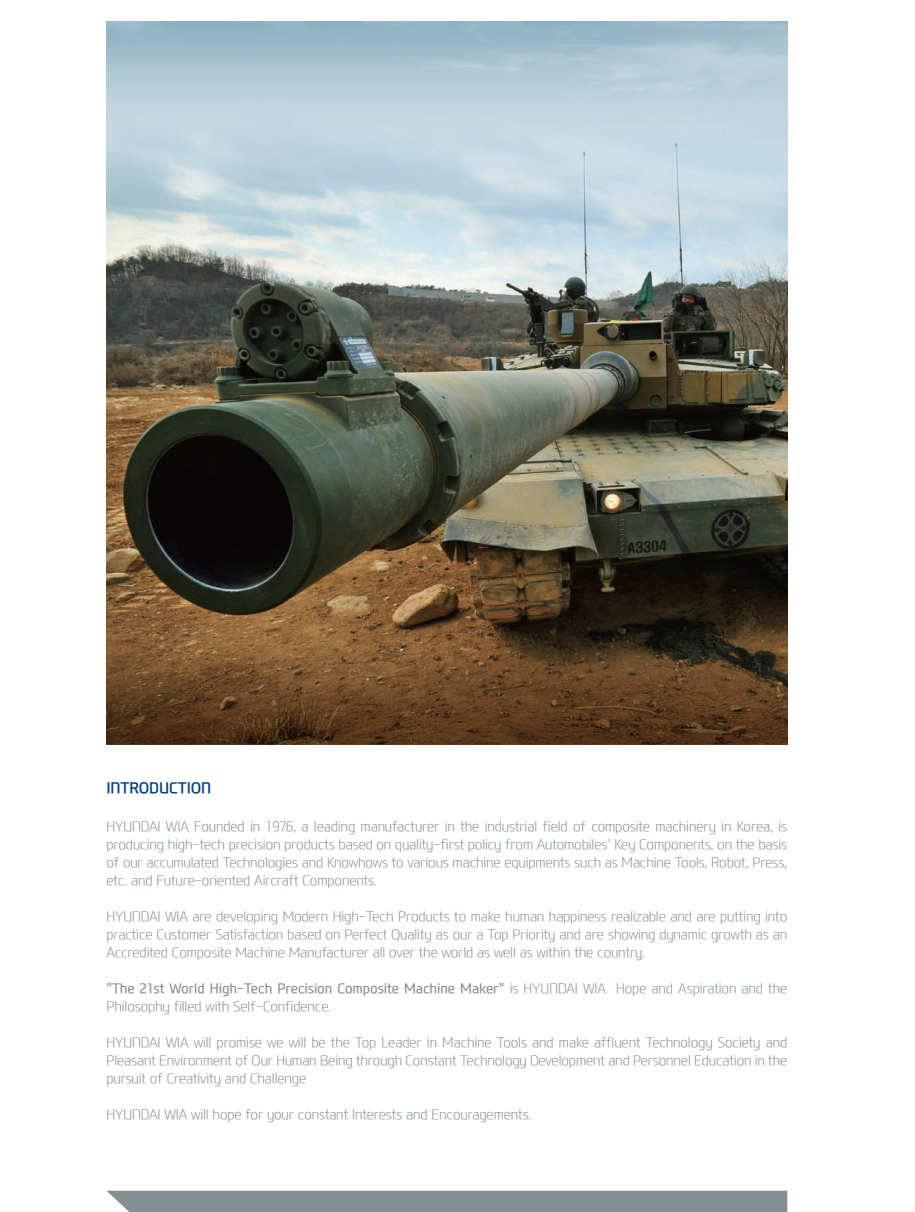
<style>
.page{position:relative;width:915px;height:1212px;background:#fff}
.page>*{position:absolute;margin:0;border:0;box-sizing:border-box;transform-origin:0 0}
.t1{font:700 15px "Modern H";letter-spacing:-.01em;color:#014081}
.t2{font:300 13.5px/18px "Modern H Eco";letter-spacing:-.01em;color:#868f94;text-align:justify}
.t3{font:500 13.5px "Modern H";letter-spacing:-.01em;color:#868f94}
.s1{font-family:"Modern H Eco";font-weight:300}
</style>
<div class="page">
<img style="left:106px;top:21px;width:681px;height:723px">
<div style="left:107px;top:1191px;width:680px;height:21px;background:#868f94"></div>
<p class="t1" style="left:106px;top:778px;width:106px">INTRODUCTION</p>
<p class="t2" style="left:106px;top:817px;width:682px">HYUNDAI WIA Founded in 1976, a leading manufacturer in the industrial field of composite machinery in Korea, is producing high-tech precision products based on quality-first policy from Automobiles' Key Components, on the basis of our accumulated Technologies and Knowhows to various machine equipments such as Machine Tools, Robot, Press, etc. and Future-oriented Aircraft Components.</p>
<p class="t2" style="left:106px;top:907px;width:682px">HYUNDAI WIA are developing Modern High-Tech Products to make human happiness realizable and are putting into practice Customer Satisfaction based on Perfect Quality as our a Top Priority and are showing dynamic growth as an Accredited Composite Machine Manufacturer all over the world as well as within the country.</p>
<p class="t3" style="left:106px;top:979px;width:682px">"The 21st World High-Tech Precision Composite Machine Maker" <span class="s1">is HYUNDAI WIA Hope and Aspiration and the</span></p>
<p class="t2" style="left:106px;top:997px;width:226px">Philosophy filled with Self-Confidence.</p>
<p class="t2" style="left:106px;top:1033px;width:682px">HYUNDAI WIA will promise we will be the Top Leader in Machine Tools and make affluent Technology Society and Pleasant Environment of Our Human Being through Constant Technology Development and Personnel Education in the pursuit of Creativity and Challenge</p>
<p class="t2" style="left:106px;top:1105px;width:426px">HYUNDAI WIA will hope for your constant Interests and Encouragements.</p>
</div>
